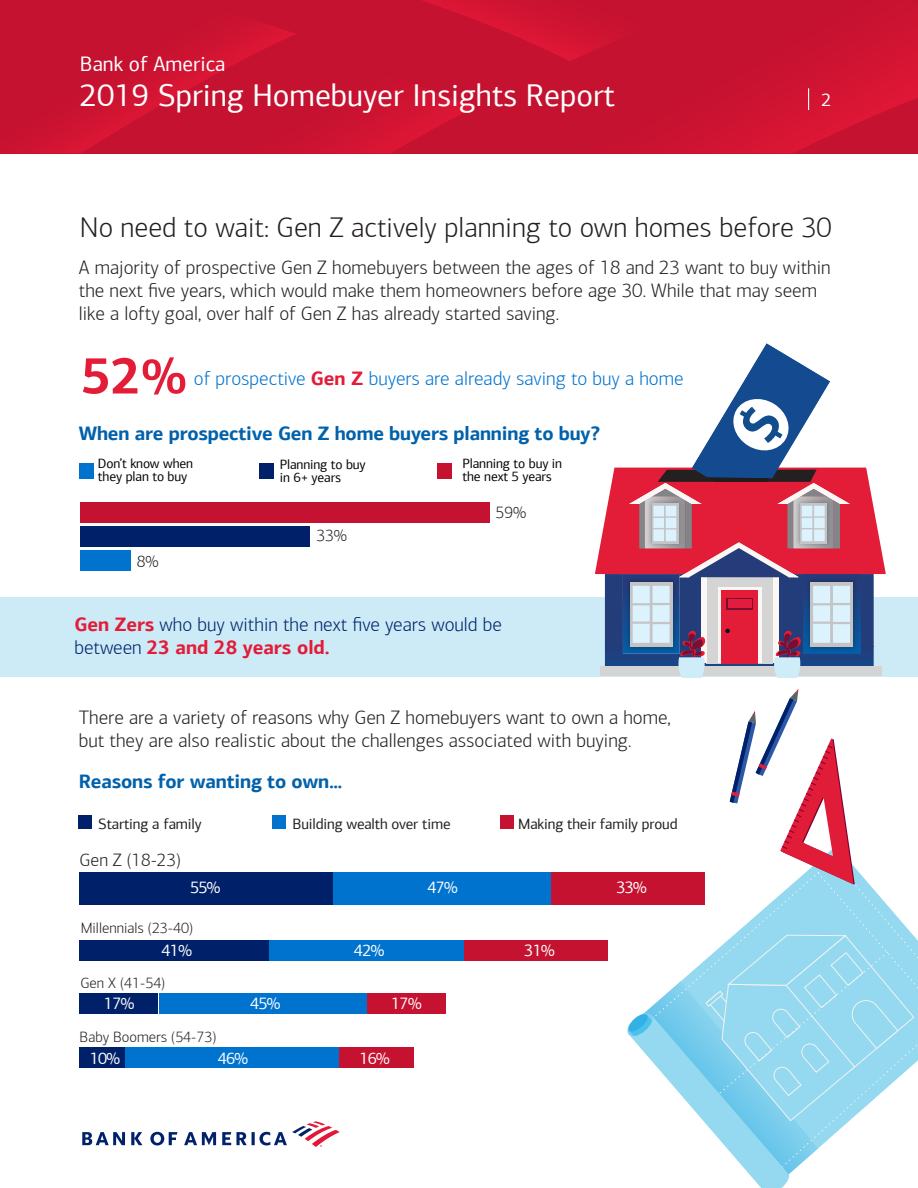
<style>
.page{position:relative;width:918px;height:1188px;background:#fff}
.page>*{position:absolute;margin:0;border:0;box-sizing:border-box;transform-origin:0 0}
.t1{font:700 51px "Connections";color:#e31c38}
.t2{font:31.5px "Connections";color:#fff}
.t3{font:300 28.5px "Connections";color:#231f20}
.t4{font:21px "Connections";color:#fff}
.t5{font:300 19.5px/23.4px "Connections";color:#231f20}
.t6{font:700 19.5px "Connections";letter-spacing:-.01em;color:#0161ab}
.t7{font:300 19.5px/23.4px "Connections";color:#002169}
.t8{font:300 19.5px "Connections";color:#0073cf}
.t9{font:18.15px "Connections";color:#fff}
.t10{font:300 18px "Connections";color:#231f20}
.t11{font:16.5px "Connections";letter-spacing:-.04em;color:#fff}
.t12{font:300 16.5px "Connections";color:#231f20}
.t13{font:15px "Connections";letter-spacing:-.01em;color:#231f20}
.t14{font:300 15px "Connections";color:#231f20}
.t15{font:13.5px/13.5px "Connections";letter-spacing:-.01em;color:#040503}
.s1{font-weight:700;color:#e31c38}
</style>
<div class="page">
<svg style="left:188px;top:0;width:280px;height:153px;background:#c81230"></svg>
<svg style="left:0;top:3px;width:296px;height:150px;background:#c71230"></svg>
<svg style="left:468px;top:0;width:450px;height:153px;background:#c91231"></svg>
<svg style="left:808px;top:88px;width:1px;height:22px"></svg>
<svg style="left:82px;top:1121px;width:258px;height:26px"></svg>
<div style="left:0;top:597px;width:918px;height:80px;background:#ccebf7"></div>
<div style="left:80px;top:502px;width:409px;height:20px;background:#c41230"></div>
<div style="left:80px;top:527px;width:230px;height:20px;background:#002169"></div>
<div style="left:80px;top:872px;width:255px;height:32px;background:#002169"></div>
<div style="left:334px;top:872px;width:218px;height:32px;background:#0073cf"></div>
<div style="left:552px;top:872px;width:153px;height:32px;background:#c41230"></div>
<div style="left:80px;top:940px;width:190px;height:21px;background:#002169"></div>
<div style="left:269px;top:940px;width:195px;height:21px;background:#0073cf"></div>
<div style="left:464px;top:940px;width:144px;height:21px;background:#c41230"></div>
<div style="left:80px;top:1047px;width:46px;height:21px;background:#002169"></div>
<div style="left:125px;top:1047px;width:214px;height:21px;background:#0073cf"></div>
<div style="left:339px;top:1047px;width:74px;height:21px;background:#c41230"></div>
<div style="left:80px;top:993px;width:78px;height:21px;background:#002169"></div>
<div style="left:159px;top:993px;width:209px;height:21px;background:#0073cf"></div>
<div style="left:367px;top:993px;width:79px;height:21px;background:#c41230"></div>
<div style="left:79px;top:816px;width:13px;height:13px;background:#002169"></div>
<div style="left:272px;top:816px;width:13px;height:13px;background:#0073cf"></div>
<div style="left:501px;top:816px;width:13px;height:13px;background:#c41230"></div>
<svg style="left:595px;top:343px;width:291px;height:335px"></svg>
<div style="left:80px;top:551px;width:51px;height:20px;background:#0073cf"></div>
<div style="left:437px;top:463px;width:15px;height:15px;background:#c41230"></div>
<div style="left:259px;top:463px;width:15px;height:15px;background:#002169"></div>
<div style="left:79px;top:463px;width:15px;height:15px;background:#0073cf"></div>
<svg style="left:626px;top:689px;width:292px;height:499px"></svg>
<p class="t4" style="left:80px;top:51px;width:147px">Bank of America</p>
<h2 class="t2" style="left:80px;top:77px;width:537px">2019 Spring Homebuyer Insights Report</h2>
<p class="t9" style="left:822px;top:89px;width:11px">2</p>
<p class="t3" style="left:80px;top:211px;width:753px">No need to wait: Gen Z actively planning to own homes before 30</p>
<p class="t5" style="left:79px;top:255px;width:753px">A majority of prospective Gen Z homebuyers between the ages of 18 and 23 want to buy within the next five years, which would make them homeowners before age 30. While that may seem like a lofty goal, over half of Gen Z has already started saving.</p>
<p class="t1" style="left:81px;top:344px;width:108px">52%</p>
<p class="t8" style="left:194px;top:368px;width:491px">of prospective <span class="s1">Gen Z</span> buyers are already saving to buy a home</p>
<p class="t6" style="left:79px;top:421px;width:523px">When are prospective Gen Z home buyers planning to buy?</p>
<p class="t15" style="left:98px;top:456px;width:97px">Don’t know when they plan to buy</p>
<p class="t15" style="left:280px;top:457px;width:88px">Planning to buy</p>
<p class="t15" style="left:280px;top:471px;width:63px">in 6+ years</p>
<p class="t12" style="left:137px;top:552px;width:23px">8%</p>
<p class="t12" style="left:316px;top:526px;width:32px">33%</p>
<p class="t15" style="left:463px;top:456px;width:101px">Planning to buy in the next 5 years</p>
<p class="t12" style="left:496px;top:503px;width:32px">59%</p>
<p class="t7" style="left:74px;top:613px;width:429px"><span class="s1">Gen Zers</span> who buy within the next five years would be between <span class="s1">23 and 28 years old.</span></p>
<p class="t5" style="left:79px;top:706px;width:594px">There are a variety of reasons why Gen Z homebuyers want to own a home, but they are also realistic about the challenges associated with buying.</p>
<p class="t6" style="left:79px;top:769px;width:265px">Reasons for wanting to own…</p>
<p class="t13" style="left:98px;top:815px;width:105px">Starting a family</p>
<p class="t13" style="left:293px;top:815px;width:160px">Building wealth over time</p>
<p class="t13" style="left:518px;top:815px;width:161px">Making their family proud</p>
<p class="t10" style="left:80px;top:850px;width:103px">Gen Z (18-23)</p>
<p class="t11" style="left:190px;top:877px;width:32px">55%</p>
<p class="t11" style="left:427px;top:877px;width:32px">47%</p>
<p class="t11" style="left:616px;top:877px;width:32px">33%</p>
<p class="t14" style="left:81px;top:919px;width:114px">Millennials (23-40)</p>
<p class="t11" style="left:162px;top:941px;width:32px">41%</p>
<p class="t11" style="left:354px;top:941px;width:32px">42%</p>
<p class="t11" style="left:524px;top:941px;width:32px">31%</p>
<p class="t14" style="left:81px;top:974px;width:86px">Gen X (41-54)</p>
<p class="t11" style="left:104px;top:993px;width:32px">17%</p>
<p class="t11" style="left:250px;top:993px;width:32px">45%</p>
<p class="t11" style="left:391px;top:993px;width:32px">17%</p>
<p class="t14" style="left:80px;top:1028px;width:138px">Baby Boomers (54-73)</p>
<p class="t11" style="left:90px;top:1048px;width:32px">10%</p>
<p class="t11" style="left:218px;top:1048px;width:32px">46%</p>
<p class="t11" style="left:359px;top:1048px;width:32px">16%</p>
</div>
